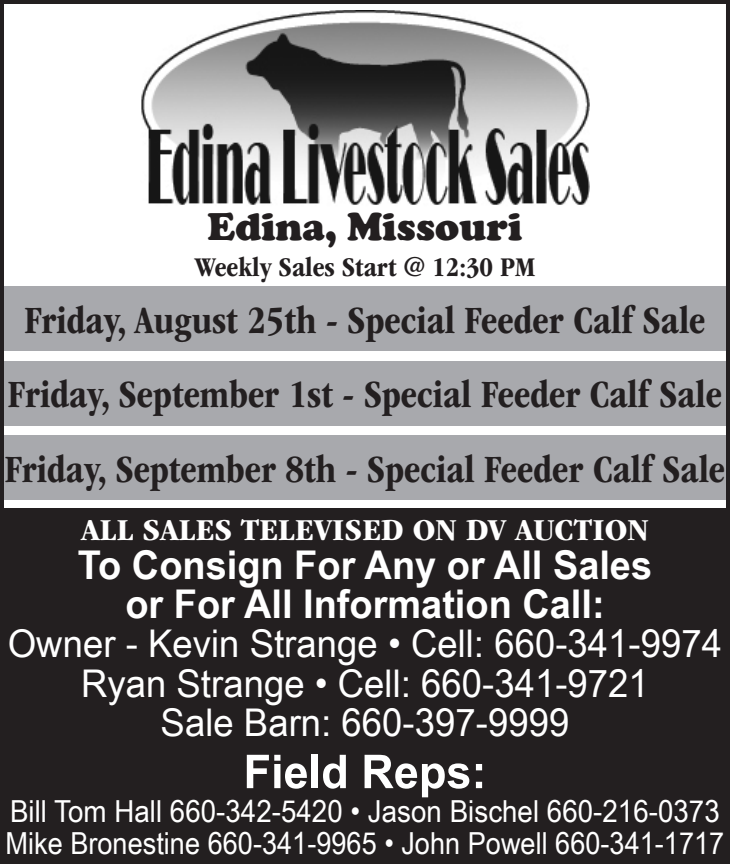
<style>
.page{position:relative;width:730px;height:864px;background:#fff}
.page>*{position:absolute;margin:0;border:0;box-sizing:border-box;transform-origin:0 0}
.t1{font:700 46.8px "Arial Narrow";color:#fff;scale:1.18 1}
.t2{font:700 condensed 40px/74.8px "ITC Garamond Std";color:#231f20;scale:.96 1}
.t3{font:900 40px "Cooper";color:#231f20}
.t4{font:700 39.6px/38.8px "Arial Narrow";color:#fff;text-align:center;scale:1.17 1}
.t5{font:38px/39.2px "Arial Narrow";color:#fff;text-align:center;scale:1.17 1}
.t6{font:700 condensed 31.6px "ITC Garamond Std";color:#fff;scale:1.18 1}
.t7{font:30.4px/31.6px "Arial Narrow";color:#fff;scale:1.11 1}
.t8{font:700 condensed 28px "ITC Garamond Std";color:#231f20}
</style>
<div class="page">
<img style="left:141px;top:10px;width:447px;height:195px">
<div style="left:4px;top:286px;width:721px;height:65px;background:#a8a9ad"></div>
<div style="left:0;top:508px;width:729px;height:356px;background:#231f20"></div>
<div style="left:4px;top:361px;width:721px;height:65px;background:#a8a9ad"></div>
<div style="left:4px;top:435px;width:721px;height:65px;background:#a8a9ad"></div>
<p class="t3" style="left:207px;top:204px;width:316px">Edina, Missouri</p>
<p class="t8" style="left:194px;top:252px;width:342px">Weekly Sales Start @ 12:30 PM</p>
<p class="t2" style="left:24px;top:283px;width:710px">Friday, August 25th - Special Feeder Calf Sale</p>
<p class="t2" style="left:5px;top:357px;width:751px">Friday, September 1st - Special Feeder Calf Sale<br>Friday, September 8th - Special Feeder Calf Sale</p>
<p class="t6" style="left:81px;top:513px;width:482px">ALL SALES TELEVISED ON DV AUCTION</p>
<p class="t4" style="left:78px;top:544px;width:492px">To Consign For Any or All Sales or For All Information Call:</p>
<p class="t5" style="left:8px;top:623px;width:611px">Owner - Kevin Strange • Cell: 660-341-9974<br>Ryan Strange • Cell: 660-341-9721<br>Sale Barn: 660-397-9999</p>
<p class="t1" style="left:243px;top:736px;width:207px">Field Reps:</p>
<p class="t7" style="left:6px;top:795px;width:648px">Bill Tom Hall 660-342-5420 • Jason Bischel 660-216-0373<br>Mike Bronestine 660-341-9965 • John Powell 660-341-1717</p>
</div>
